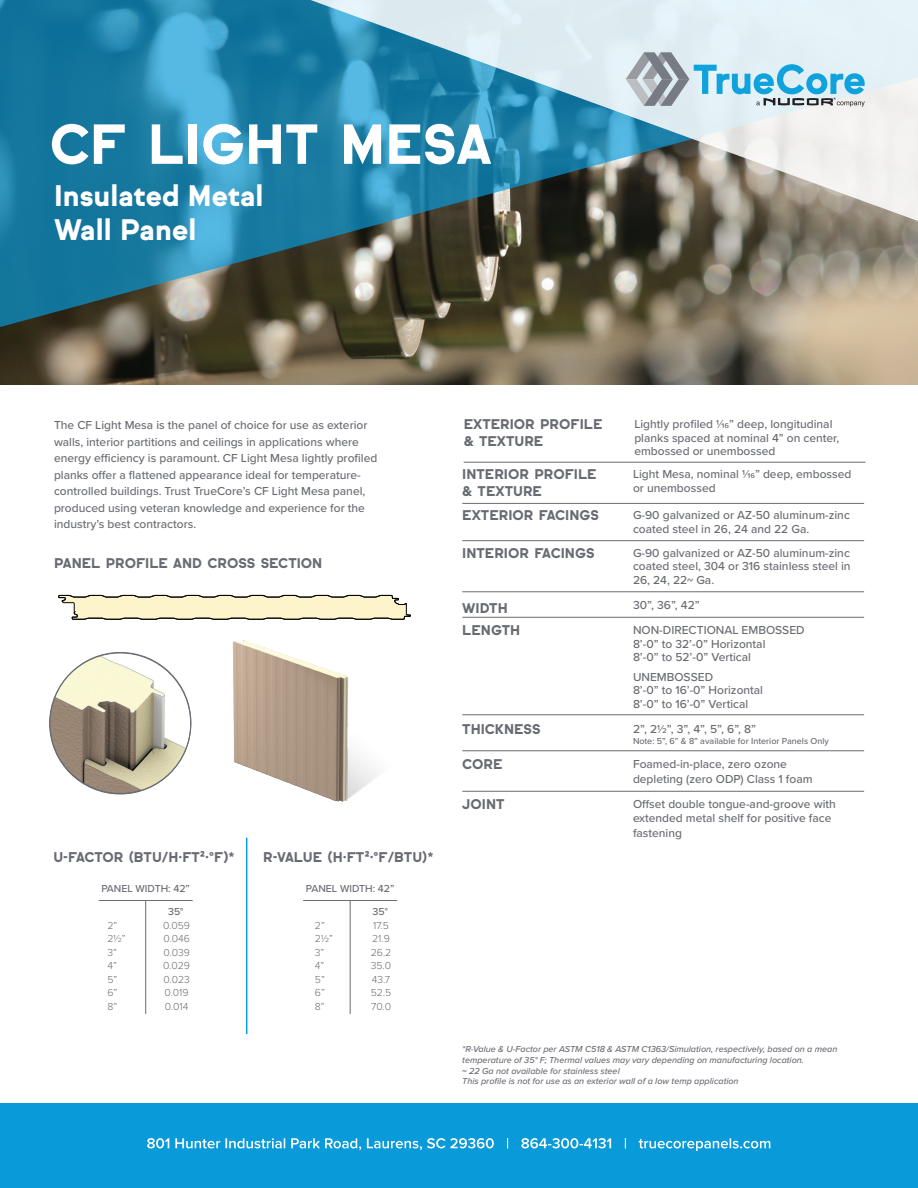
<style>
.page{position:relative;width:918px;height:1188px;background:#fff}
.page>*{position:absolute;margin:0;border:0;box-sizing:border-box;transform-origin:0 0}
.t1{font:900 54px "Sul Sans";color:#fff}
.t2{font:900 28.5px/34.2px "Sul Sans";color:#fff}
.t3{font:900 13.5px/16.5px "Sul Sans";color:#696b73}
.List_Text{font:500 12px/13.5px "Proxima Nova";color:#696b73}
.Body_Text{font:500 12px/16.5px "Proxima Nova";color:#696b73}
.List_Text-2{font:300 10.5px "Proxima Nova";color:#696b73}
.List_Text-3{font:500 10.5px "Proxima Nova";color:#696b73}
.t4{font:italic 500 9px/10.8px "Proxima Nova";color:#696b73}
.List_Text-4{font:500 9px "Proxima Nova";color:#696b73}
</style>
<div class="page">
<img style="left:232px;top:640px;width:146px;height:162px">
<img style="left:50px;top:653px;width:141px;height:141px;border-radius:70px">
<img style="left:0;top:331px;width:918px;height:54px">
<svg style="left:58px;top:595px;width:353px;height:25px;background:#e1d9b9"></svg>
<div style="left:0;top:1104px;width:918px;height:84px;background:#089ad9"></div>
<svg style="left:147px;top:1138px;width:623px;height:13px"></svg>
<svg style="left:0;top:0;width:918px;height:331px;background:#48757e"></svg>
<svg style="left:235px;top:0;width:683px;height:231px;background:#79a7b7"></svg>
<svg style="left:626px;top:52px;width:239px;height:55px;background:#aecfdd"></svg>
<hr style="left:462px;top:503px;width:402px;height:1px;background:#696b73">
<hr style="left:462px;top:540px;width:402px;height:1px;background:#696b73">
<hr style="left:462px;top:592px;width:402px;height:1px;background:#696b73">
<hr style="left:462px;top:617px;width:402px;height:1px;background:#696b73">
<hr style="left:462px;top:715px;width:402px;height:1px;background:#696b73">
<hr style="left:462px;top:751px;width:402px;height:1px;background:#696b73">
<hr style="left:462px;top:791px;width:402px;height:1px;background:#696b73">
<hr style="left:464px;top:462px;width:402px;height:1px;background:#696b73">
<hr style="left:99px;top:900px;width:94px;height:1px;background:#696b73">
<hr style="left:145px;top:901px;width:1px;height:113px;background:#696b73">
<hr style="left:303px;top:900px;width:94px;height:1px;background:#696b73">
<hr style="left:350px;top:901px;width:1px;height:113px;background:#696b73">
<hr style="left:246px;top:838px;width:1px;height:196px;background:#089ad9">
<h1 class="t1" style="left:50px;top:112px;width:444px">CF LIGHT MESA</h1>
<h2 class="t2" style="left:54px;top:179px;width:211px">Insulated Metal<br>Wall Panel</h2>
<p class="Body_Text" style="left:54px;top:417px;width:325px">The CF Light Mesa is the panel of choice for use as exterior walls, interior partitions and ceilings in applications where energy efficiency is paramount. CF Light Mesa lightly profiled planks offer a flattened appearance ideal for temperature&shy;controlled buildings. Trust TrueCore’s CF Light Mesa panel, produced using veteran knowledge and experience for the industry’s best contractors.</p>
<h3 class="t3" style="left:54px;top:555px;width:270px">PANEL PROFILE AND CROSS SECTION</h3>
<h3 class="t3" style="left:53px;top:849px;width:183px">U-FACTOR (BTU/H·FT²·°F)*</h3>
<h3 class="t3" style="left:263px;top:849px;width:172px">R-VALUE (H·FT²·°F/BTU)*</h3>
<p class="List_Text-3" style="left:102px;top:881px;width:90px">PANEL WIDTH: 42”</p>
<p class="List_Text-3" style="left:168px;top:903px;width:17px">35°</p>
<p class="List_Text-2" style="left:108px;top:918px;width:11px">2”</p>
<p class="List_Text-2" style="left:163px;top:918px;width:28px">0.059</p>
<p class="List_Text-2" style="left:108px;top:931px;width:19px">21/2”</p>
<p class="List_Text-2" style="left:163px;top:931px;width:28px">0.046</p>
<p class="List_Text-2" style="left:108px;top:945px;width:11px">3”</p>
<p class="List_Text-2" style="left:163px;top:945px;width:28px">0.039</p>
<p class="List_Text-2" style="left:108px;top:958px;width:11px">4”</p>
<p class="List_Text-2" style="left:163px;top:958px;width:28px">0.029</p>
<p class="List_Text-2" style="left:108px;top:972px;width:11px">5”</p>
<p class="List_Text-2" style="left:163px;top:972px;width:28px">0.023</p>
<p class="List_Text-2" style="left:108px;top:985px;width:11px">6”</p>
<p class="List_Text-2" style="left:165px;top:985px;width:26px">0.019</p>
<p class="List_Text-2" style="left:108px;top:999px;width:11px">8”</p>
<p class="List_Text-2" style="left:165px;top:999px;width:25px">0.014</p>
<p class="List_Text-3" style="left:306px;top:881px;width:90px">PANEL WIDTH: 42”</p>
<p class="List_Text-3" style="left:373px;top:903px;width:17px">35°</p>
<p class="List_Text-2" style="left:315px;top:918px;width:11px">2”</p>
<p class="List_Text-2" style="left:373px;top:918px;width:17px">17.5</p>
<p class="List_Text-2" style="left:315px;top:931px;width:19px">21/2”</p>
<p class="List_Text-2" style="left:372px;top:931px;width:19px">21.9</p>
<p class="List_Text-2" style="left:315px;top:945px;width:11px">3”</p>
<p class="List_Text-2" style="left:371px;top:945px;width:22px">26.2</p>
<p class="List_Text-2" style="left:315px;top:958px;width:11px">4”</p>
<p class="List_Text-2" style="left:371px;top:958px;width:22px">35.0</p>
<p class="List_Text-2" style="left:315px;top:972px;width:11px">5”</p>
<p class="List_Text-2" style="left:372px;top:972px;width:20px">43.7</p>
<p class="List_Text-2" style="left:315px;top:985px;width:11px">6”</p>
<p class="List_Text-2" style="left:371px;top:985px;width:22px">52.5</p>
<p class="List_Text-2" style="left:315px;top:999px;width:11px">8”</p>
<p class="List_Text-2" style="left:371px;top:999px;width:21px">70.0</p>
<h3 class="t3" style="left:464px;top:416px;width:140px">EXTERIOR PROFILE &amp; TEXTURE</h3>
<p class="List_Text" style="left:634px;top:417px;width:206px">Lightly profiled 1/16” deep, longitudinal planks spaced at nominal 4” on center, embossed or unembossed</p>
<h3 class="t3" style="left:462px;top:467px;width:136px">INTERIOR PROFILE &amp; TEXTURE</h3>
<p class="List_Text" style="left:633px;top:467px;width:220px">Light Mesa, nominal 1/16” deep, embossed or unembossed</p>
<p class="List_Text" style="left:633px;top:508px;width:218px">G-90 galvanized or AZ-50 aluminum-zinc coated steel in 26, 24 and 22 Ga.</p>
<h3 class="t3" style="left:462px;top:545px;width:134px">INTERIOR FACINGS</h3>
<h3 class="t3" style="left:462px;top:507px;width:138px">EXTERIOR FACINGS</h3>
<p class="List_Text" style="left:633px;top:546px;width:219px;text-align:justify">G-90 galvanized or AZ-50 aluminum-zinc coated steel, 304 or 316 stainless steel in 26, 24, 22~ Ga.</p>
<h3 class="t3" style="left:462px;top:600px;width:47px">WIDTH</h3>
<p class="List_Text" style="left:633px;top:597px;width:68px">30”, 36”, 42”</p>
<h3 class="t3" style="left:462px;top:622px;width:59px">LENGTH</h3>
<p class="List_Text" style="left:633px;top:623px;width:173px">NON-DIRECTIONAL EMBOSSED</p>
<p class="List_Text" style="left:633px;top:636px;width:134px">8’-0” to 32’-0” Horizontal</p>
<p class="List_Text" style="left:633px;top:650px;width:120px">8’-0” to 52’-0” Vertical</p>
<p class="List_Text" style="left:633px;top:669px;width:82px">UNEMBOSSED</p>
<p class="List_Text" style="left:633px;top:683px;width:132px">8’-0” to 16’-0” Horizontal</p>
<p class="List_Text" style="left:633px;top:696px;width:117px">8’-0” to 16’-0” Vertical</p>
<h3 class="t3" style="left:462px;top:721px;width:80px">THICKNESS</h3>
<p class="List_Text" style="left:633px;top:722px;width:125px">2”, 21/2”, 3”, 4”, 5”, 6”, 8”</p>
<p class="List_Text-4" style="left:633px;top:734px;width:198px">Note: 5”, 6” &amp; 8” available for Interior Panels Only</p>
<h3 class="t3" style="left:462px;top:756px;width:42px">CORE</h3>
<p class="List_Text" style="left:633px;top:756px;width:181px;line-height:15px">Foamed-in-place, zero ozone depleting (zero ODP) Class 1 foam</p>
<h3 class="t3" style="left:462px;top:796px;width:44px">JOINT</h3>
<p class="List_Text" style="left:633px;top:797px;width:204px">Offset double tongue-and-groove with extended metal shelf for positive face</p>
<p class="List_Text" style="left:633px;top:825px;width:51px">fastening</p>
<p class="t4" style="left:462px;top:1043px;width:377px">*R-Value &amp; U-Factor per ASTM C518 &amp; ASTM C1363/Simulation, respectively, based on a mean temperature of 35° F; Thermal values may vary depending on manufacturing location.</p>
<p class="t4" style="left:462px;top:1065px;width:159px">~ 22 Ga not available for stainless steel</p>
<p class="t4" style="left:462px;top:1076px;width:278px">This profile is not for use as an exterior wall of a low temp application</p>
</div>
